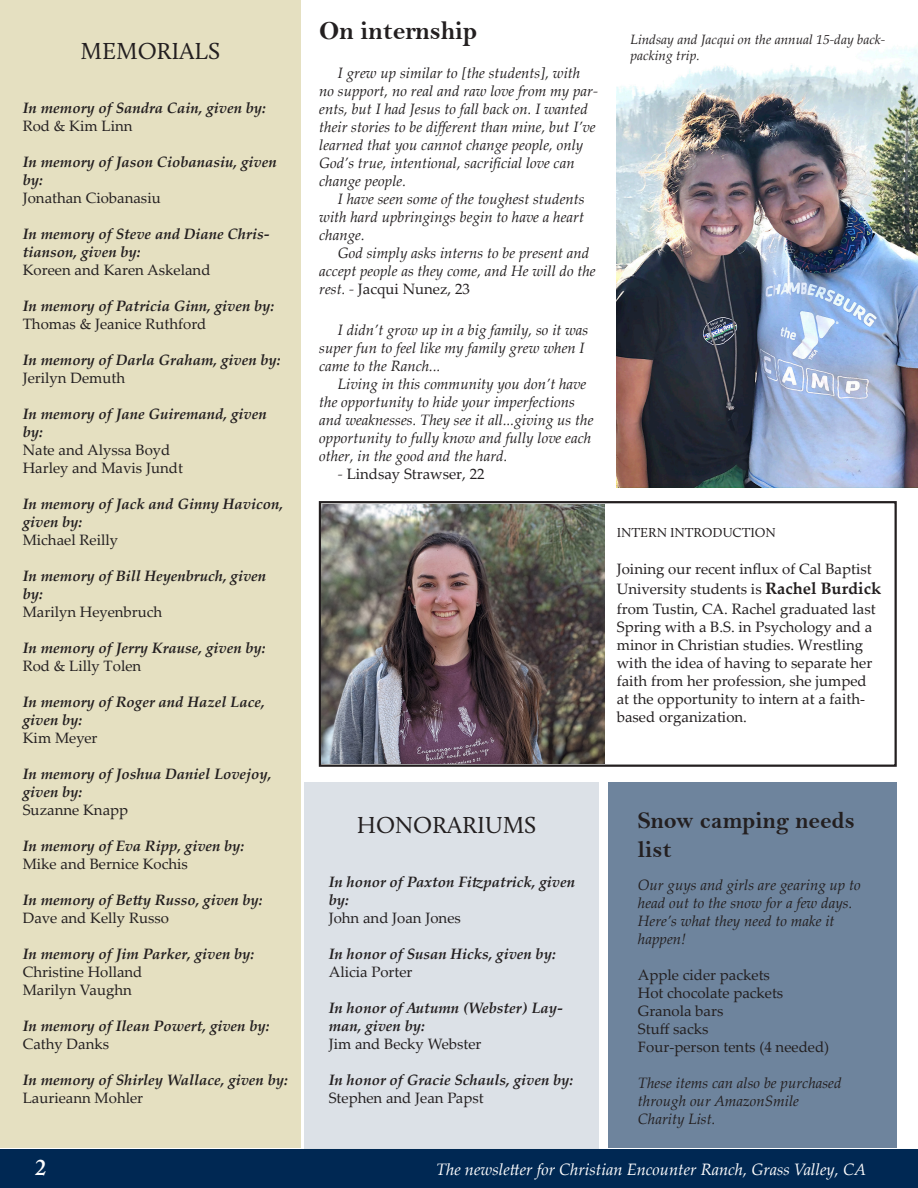
<style>
.page{position:relative;width:918px;height:1188px;background:#fff}
.page>*{position:absolute;margin:0;border:0;box-sizing:border-box;transform-origin:0 0}
.t1{font:26.25px "Bell MT Bold";color:#231f20}
.t2{font:24px/28.8px "Bell MT Bold";color:#231f20}
.t3{font:24px "Calluna";color:#231f20}
.t4{font:600 22.5px "Adobe Caslon Pro";color:#fff}
.t5{font:italic 16.5px "Palatino Linotype";color:#fff}
.t6{font:italic 15px/18px "Palatino Linotype";color:#231f20}
.t7{font:15px/18px "Palatino Linotype";color:#231f20}
.t8{font:italic 700 15px/18px "Palatino Linotype";color:#231f20}
.t9{font:italic 13.5px/16.2px "Palatino Linotype";color:#231f20}
.t10{font:13.5px "Calluna";color:#231f20}
.s1{font-style:normal}
.s2{font-style:italic}
.s3{font-weight:700;font-size:16.5px}
</style>
<div class="page">
<div style="left:0;top:1150px;width:918px;height:38px;background:#002853"></div>
<div style="left:608px;top:782px;width:288px;height:366px;background:#6e849d"></div>
<div style="left:0;top:0;width:301px;height:1148px;background:#e5e0c1"></div>
<div style="left:305px;top:782px;width:294px;height:368px;background:#dce1e7"></div>
<img style="left:617px;top:47px;width:301px;height:441px">
<div style="left:319px;top:501px;width:578px;height:266px;border:2px solid #231f20"></div>
<img style="left:322px;top:504px;width:283px;height:260px">
<p class="t3" style="left:81px;top:36px;width:141px">MEMORIALS</p>
<p class="t8" style="left:23px;top:98px;width:245px">In memory of Sandra Cain, given by:</p>
<p class="t7" style="left:23px;top:116px;width:111px">Rod &amp; Kim Linn</p>
<p class="t8" style="left:23px;top:152px;width:255px">In memory of Jason Ciobanasiu, given by:</p>
<p class="t7" style="left:23px;top:188px;width:140px">Jonathan Ciobanasiu</p>
<p class="t8" style="left:23px;top:224px;width:248px">In memory of Steve and Diane Chris&shy;tianson, given by:</p>
<p class="t7" style="left:23px;top:260px;width:189px">Koreen and Karen Askeland</p>
<p class="t8" style="left:23px;top:296px;width:253px">In memory of Patricia Ginn, given by:</p>
<p class="t7" style="left:23px;top:314px;width:185px">Thomas &amp; Jeanice Ruthford</p>
<p class="t8" style="left:23px;top:350px;width:259px">In memory of Darla Graham, given by:</p>
<p class="t7" style="left:23px;top:368px;width:104px">Jerilyn Demuth</p>
<p class="t8" style="left:23px;top:404px;width:245px">In memory of Jane Guiremand, given by:</p>
<p class="t7" style="left:23px;top:440px;width:149px">Nate and Alyssa Boyd</p>
<p class="t7" style="left:23px;top:458px;width:162px">Harley and Mavis Jundt</p>
<p class="t8" style="left:23px;top:494px;width:262px">In memory of Jack and Ginny Havicon, given by:</p>
<p class="t7" style="left:23px;top:530px;width:97px">Michael Reilly</p>
<p class="t8" style="left:23px;top:566px;width:245px">In memory of Bill Heyenbruch, given by:</p>
<p class="t7" style="left:23px;top:602px;width:141px">Marilyn Heyenbruch</p>
<p class="t8" style="left:23px;top:638px;width:244px">In memory of Jerry Krause, given by:</p>
<p class="t7" style="left:23px;top:656px;width:120px">Rod &amp; Lilly Tolen</p>
<p class="t8" style="left:23px;top:692px;width:244px">In memory of Roger and Hazel Lace, given by:</p>
<p class="t7" style="left:23px;top:728px;width:76px">Kim Meyer</p>
<p class="t8" style="left:23px;top:764px;width:250px">In memory of Joshua Daniel Lovejoy, given by:</p>
<p class="t7" style="left:23px;top:800px;width:107px">Suzanne Knapp</p>
<p class="t8" style="left:23px;top:836px;width:223px">In memory of Eva Ripp, given by:</p>
<p class="t7" style="left:23px;top:854px;width:167px">Mike and Bernice Kochis</p>
<p class="t8" style="left:23px;top:890px;width:241px">In memory of Betty Russo, given by:</p>
<p class="t7" style="left:23px;top:908px;width:148px">Dave and Kelly Russo</p>
<p class="t8" style="left:23px;top:944px;width:233px">In memory of Jim Parker, given by:</p>
<p class="t7" style="left:23px;top:962px;width:121px">Christine Holland</p>
<p class="t7" style="left:23px;top:980px;width:111px">Marilyn Vaughn</p>
<p class="t8" style="left:23px;top:1016px;width:248px">In memory of Ilean Powert, given by:</p>
<p class="t7" style="left:23px;top:1034px;width:88px">Cathy Danks</p>
<p class="t8" style="left:23px;top:1070px;width:267px">In memory of Shirley Wallace, given by:</p>
<p class="t7" style="left:23px;top:1088px;width:122px">Laurieann Mohler</p>
<p class="t1" style="left:319px;top:15px;width:160px">On internship</p>
<p class="t6" style="left:319px;top:63px;width:280px;text-indent:19px">I grew up similar to [the students], with no support, no real and raw love from my par&shy;ents, but I had Jesus to fall back on. I wanted their stories to be different than mine, but I’ve learned that you cannot change people, only God’s true, intentional, sacrificial love can change people.</p>
<p class="t6" style="left:319px;top:189px;width:267px;text-align:justify;text-indent:19px">I have seen some of the toughest students with hard upbringings begin to have a heart change.</p>
<p class="t6" style="left:319px;top:243px;width:278px;text-indent:19px">God simply asks interns to be present and accept people as they come, and He will do the rest. - <span class="s1">Jacqui Nunez, 23</span></p>
<p class="t6" style="left:319px;top:320px;width:271px;text-indent:19px">I didn’t grow up in a big family, so it was super fun to feel like my family grew when I came to the Ranch...</p>
<p class="t6" style="left:319px;top:374px;width:276px;text-indent:19px">Living in this community you don’t have the opportunity to hide your imperfections and weaknesses. They see it all...giving us the opportunity to fully know and fully love each other, in the good and the hard.</p>
<p class="t7" style="left:338px;top:464px;width:148px"><span class="s2">-</span> Lindsay Strawser, 22</p>
<p class="t9" style="left:631px;top:30px;width:256px">Lindsay and Jacqui on the annual 15-day back&shy;packing trip.</p>
<p class="t10" style="left:617px;top:524px;width:161px">INTERN INTRODUCTION</p>
<p class="t7" style="left:617px;top:559px;width:266px;line-height:19.8px">Joining our recent influx of Cal Baptist<br>University students is <span class="s3">Rachel Burdick </span>from Tustin, CA. Rachel graduated last</p>
<p class="t7" style="left:617px;top:617px;width:257px">Spring with a B.S. in Psychology and a minor in Christian studies. Wrestling with the idea of having to separate her faith from her profession, she jumped at the opportunity to intern at a faith&shy;based organization.</p>
<p class="t3" style="left:357px;top:811px;width:181px">HONORARIUMS</p>
<p class="t8" style="left:329px;top:872px;width:248px">In honor of Paxton Fitzpatrick, given by:</p>
<p class="t7" style="left:329px;top:908px;width:134px">John and Joan Jones</p>
<p class="t8" style="left:329px;top:944px;width:229px">In honor of Susan Hicks, given by:</p>
<p class="t7" style="left:329px;top:962px;width:85px">Alicia Porter</p>
<p class="t8" style="left:329px;top:998px;width:236px">In honor of Autumn (Webster) Lay&shy;man, given by:</p>
<p class="t7" style="left:329px;top:1034px;width:154px">Jim and Becky Webster</p>
<p class="t8" style="left:329px;top:1070px;width:246px">In honor of Gracie Schauls, given by:</p>
<p class="t7" style="left:329px;top:1088px;width:157px">Stephen and Jean Papst</p>
<p class="t2" style="left:638px;top:806px;width:218px">Snow camping needs list</p>
<p class="t6" style="left:638px;top:876px;width:224px">Our guys and girls are gearing up to head out to the snow for a few days.<br>Here’s what they need to make it happen!</p>
<p class="t7" style="left:638px;top:966px;width:133px">Apple cider packets</p>
<p class="t7" style="left:638px;top:984px;width:147px">Hot chocolate packets</p>
<p class="t7" style="left:638px;top:1002px;width:87px">Granola bars</p>
<p class="t7" style="left:638px;top:1020px;width:72px">Stuff sacks</p>
<p class="t7" style="left:638px;top:1038px;width:193px">Four-person tents (4 needed)</p>
<p class="t6" style="left:638px;top:1074px;width:205px">These items can also be purchased through our AmazonSmile</p>
<p class="t6" style="left:638px;top:1110px;width:79px">Charity List.</p>
<p class="t4" style="left:35px;top:1154px;width:13px">2</p>
<p class="t5" style="left:436px;top:1158px;width:431px">The newsletter for Christian Encounter Ranch, Grass Valley, CA</p>
</div>
